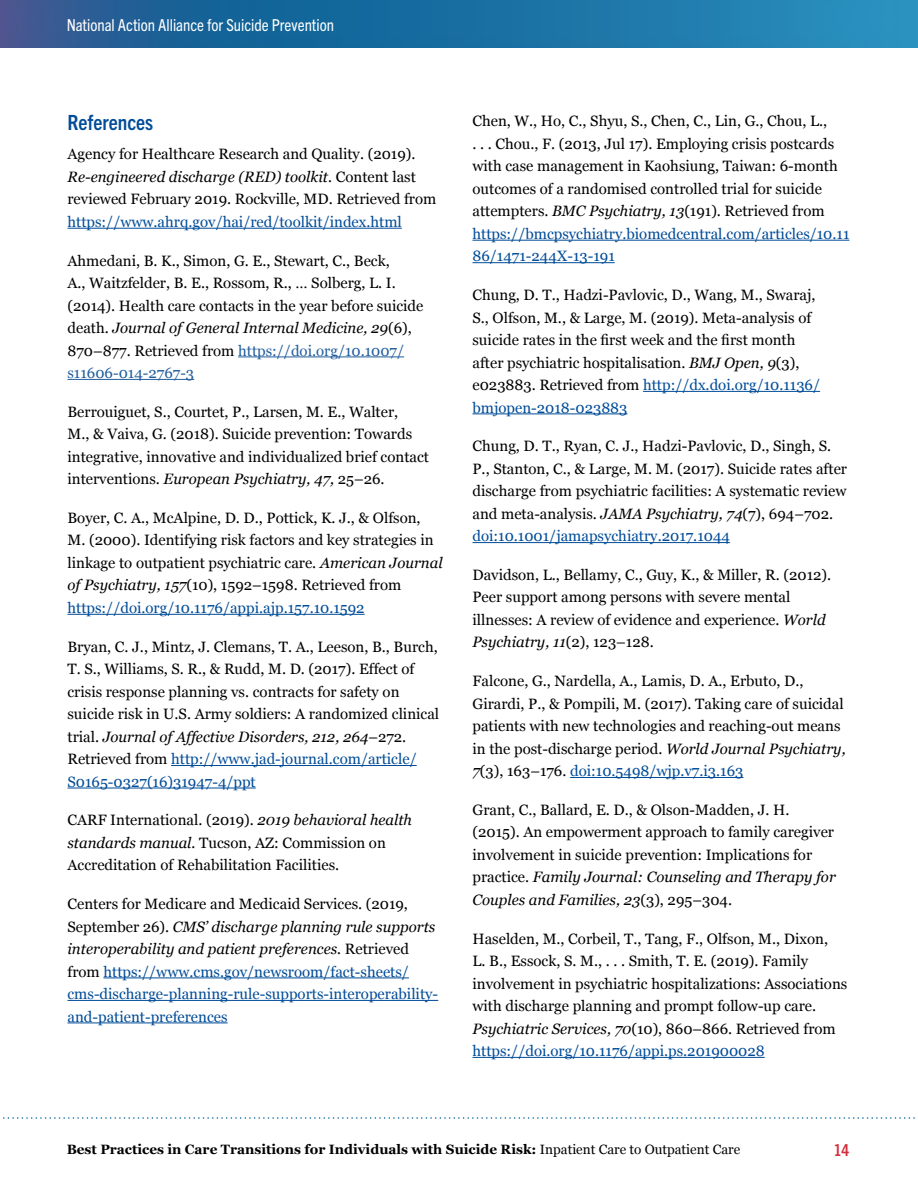
<style>
.page{position:relative;width:918px;height:1188px;background:#fff}
.page>*{position:absolute;margin:0;border:0;box-sizing:border-box;transform-origin:0 0}
.t1{font:700 condensed 21px "Trade Gothic Next LT Pro";color:#004c98}
.t2{font:condensed 16.5px "Trade Gothic Next LT Pro";color:#fff}
.t3{font:700 condensed 16.5px "Trade Gothic Next LT Pro";color:#d3303d}
.Body_Georgia_10_15{font:15px/22.5px "Georgia";color:#000}
.Body_Georgia_10_15-2{font:15px/22.5px "Georgia";color:#004c98}
.t4{font:700 13.5px "Georgia";color:#000}
.s1{font-style:italic}
.s2{color:#004c98}
.s3{color:#215e9e}
.s4{color:#000}
.s5{font-style:italic;color:#000}
.s6{font-weight:400}
</style>
<div class="page">
<div style="left:0;top:0;width:918px;height:49px;background:#000;opacity:.2"></div>
<div style="left:0;top:0;width:459px;height:60px;background:#000;opacity:.2"></div>
<svg style="left:3px;top:1117px;width:912px;height:2px"></svg>
<hr style="left:68px;top:228px;width:334px;height:1px;background:#004c98">
<hr style="left:238px;top:357px;width:166px;height:1px;background:#215e9e">
<hr style="left:68px;top:379px;width:126px;height:1px;background:#215e9e">
<hr style="left:68px;top:614px;width:297px;height:1px;background:#004c98">
<hr style="left:171px;top:765px;width:246px;height:1px;background:#004c98">
<hr style="left:68px;top:788px;width:188px;height:1px;background:#004c98">
<hr style="left:103px;top:978px;width:306px;height:1px;background:#004c98">
<hr style="left:68px;top:1000px;width:370px;height:1px;background:#004c98">
<hr style="left:68px;top:1023px;width:160px;height:1px;background:#004c98">
<hr style="left:472px;top:240px;width:377px;height:1px;background:#004c98">
<hr style="left:472px;top:262px;width:143px;height:1px;background:#004c98">
<hr style="left:643px;top:391px;width:177px;height:1px;background:#004c98">
<hr style="left:472px;top:414px;width:155px;height:1px;background:#004c98">
<hr style="left:472px;top:542px;width:258px;height:1px;background:#004c98">
<hr style="left:570px;top:777px;width:173px;height:1px;background:#004c98">
<hr style="left:472px;top:1057px;width:293px;height:1px;background:#004c98">
<p class="t2" style="left:67px;top:14px;width:269px">National Action Alliance for Suicide Prevention</p>
<h1 class="t1" style="left:68px;top:108px;width:87px">References</h1>
<p class="Body_Georgia_10_15" style="left:68px;top:143px;width:370px">Agency for Healthcare Research and Quality. (2019).<br><span class="s1">Re-engineered discharge (RED) toolkit.</span> Content last reviewed February 2019. Rockville, MD. Retrieved from <span class="s2">https://www.ahrq.gov/hai/red/toolkit/index.html</span></p>
<p class="Body_Georgia_10_15" style="left:68px;top:249px;width:357px">Ahmedani, B. K., Simon, G. E., Stewart, C., Beck,<br>A., Waitzfelder, B. E., Rossom, R., … Solberg, L. I. (2014). Health care contacts in the year before suicide death. <span class="s1">Journal of General Internal Medicine, 29</span>(6), 870–877. Retrieved from <span class="s3">https://doi.org/10.1007/ s11606-014-2767-3</span></p>
<p class="Body_Georgia_10_15" style="left:68px;top:400px;width:363px">Berrouiguet, S., Courtet, P., Larsen, M. E., Walter,<br>M., &amp; Vaiva, G. (2018). Suicide prevention: Towards integrative, innovative and individualized brief contact interventions. <span class="s1">European Psychiatry, 47,</span> 25–26.</p>
<p class="Body_Georgia_10_15" style="left:68px;top:507px;width:377px">Boyer, C. A., McAlpine, D. D., Pottick, K. J., &amp; Olfson,<br>M. (2000). Identifying risk factors and key strategies in linkage to outpatient psychiatric care. <span class="s1">American Journal of Psychiatry, 157</span>(10), 1592–1598. Retrieved from <span class="s2">https://doi.org/10.1176/appi.ajp.157.10.1592</span></p>
<p class="Body_Georgia_10_15" style="left:68px;top:635px;width:373px">Bryan, C. J., Mintz, J. Clemans, T. A., Leeson, B., Burch, T. S., Williams, S. R., &amp; Rudd, M. D. (2017). Effect of crisis response planning vs. contracts for safety on suicide risk in U.S. Army soldiers: A randomized clinical trial. <span class="s1">Journal of Affective Disorders, 212, 264</span>–272.<br>Retrieved from <span class="s2">http://www.jad-journal.com/article/ S0165-0327(16)31947-4/ppt</span></p>
<p class="Body_Georgia_10_15" style="left:68px;top:809px;width:346px">CARF International. (2019). <span class="s1">2019 behavioral health standards manual.</span> Tucson, AZ: Commission on<br>Accreditation of Rehabilitation Facilities.</p>
<p class="Body_Georgia_10_15-2" style="left:68px;top:893px;width:372px"><span class="s4">Centers for Medicare and Medicaid Services. (2019, September 26).</span> <span class="s5">CMS’ discharge planning rule supports interoperability and patient preferences.</span> <span class="s4">Retrieved from</span> https://www.cms.gov/newsroom/fact-sheets/ cms-discharge-planning-rule-supports-interoperability&shy;and-patient-preferences</p>
<p class="Body_Georgia_10_15" style="left:472px;top:110px;width:378px">Chen, W., Ho, C., Shyu, S., Chen, C., Lin, G., Chou, L.,<br>. . . Chou., F. (2013, Jul 17). Employing crisis postcards with case management in Kaohsiung, Taiwan: 6-month outcomes of a randomised controlled trial for suicide attempters. <span class="s1">BMC Psychiatry, 13</span>(191). Retrieved from <span class="s2">https://bmcpsychiatry.biomedcentral.com/articles/10.11<br>86/1471-244X-13-191</span></p>
<p class="Body_Georgia_10_15" style="left:472px;top:284px;width:349px">Chung, D. T., Hadzi-Pavlovic, D., Wang, M., Swaraj, S., Olfson, M., &amp; Large, M. (2019). Meta-analysis of suicide rates in the first week and the first month after psychiatric hospitalisation. <span class="s1">BMJ Open, 9</span>(3), e023883. Retrieved from <span class="s2">http://dx.doi.org/10.1136/ bmjopen-2018-023883</span></p>
<p class="Body_Georgia_10_15" style="left:472px;top:435px;width:376px">Chung, D. T., Ryan, C. J., Hadzi-Pavlovic, D., Singh, S.<br>P., Stanton, C., &amp; Large, M. M. (2017). Suicide rates after discharge from psychiatric facilities: A systematic review and meta-analysis. <span class="s1">JAMA Psychiatry, 74</span>(7), 694–702. <span class="s2">doi:10.1001/jamapsychiatry.2017.1044</span></p>
<p class="Body_Georgia_10_15" style="left:472px;top:564px;width:360px">Davidson, L., Bellamy, C., Guy, K., &amp; Miller, R. (2012).<br>Peer support among persons with severe mental illnesses: A review of evidence and experience. <span class="s1">World Psychiatry, 11</span>(2), 123–128.</p>
<p class="Body_Georgia_10_15" style="left:472px;top:670px;width:375px">Falcone, G., Nardella, A., Lamis, D. A., Erbuto, D., Girardi, P., &amp; Pompili, M. (2017). Taking care of suicidal patients with new technologies and reaching-out means in the post-discharge period. <span class="s1">World Journal Psychiatry, 7</span>(3), 163–176. <span class="s2">doi:10.5498/wjp.v7.i3.163</span></p>
<p class="Body_Georgia_10_15" style="left:472px;top:798px;width:365px">Grant, C., Ballard, E. D., &amp; Olson-Madden, J. H. (2015). An empowerment approach to family caregiver involvement in suicide prevention: Implications for practice. <span class="s1">Family Journal: Counseling and Therapy for Couples and Families, 23</span>(3), 295–304.</p>
<p class="Body_Georgia_10_15" style="left:472px;top:927px;width:376px">Haselden, M., Corbeil, T., Tang, F., Olfson, M., Dixon,<br>L. B., Essock, S. M., . . . Smith, T. E. (2019). Family involvement in psychiatric hospitalizations: Associations with discharge planning and prompt follow-up care.<br><span class="s1">Psychiatric Services, 70</span>(10), 860–866. Retrieved from <span class="s2">https://doi.org/10.1176/appi.ps.201900028</span></p>
<p class="t4" style="left:67px;top:1142px;width:675px">Best Practices in Care Transitions for Individuals with Suicide Risk: <span class="s6">Inpatient Care to Outpatient Care</span></p>
<p class="t3" style="left:834px;top:1139px;width:17px">14</p>
</div>
